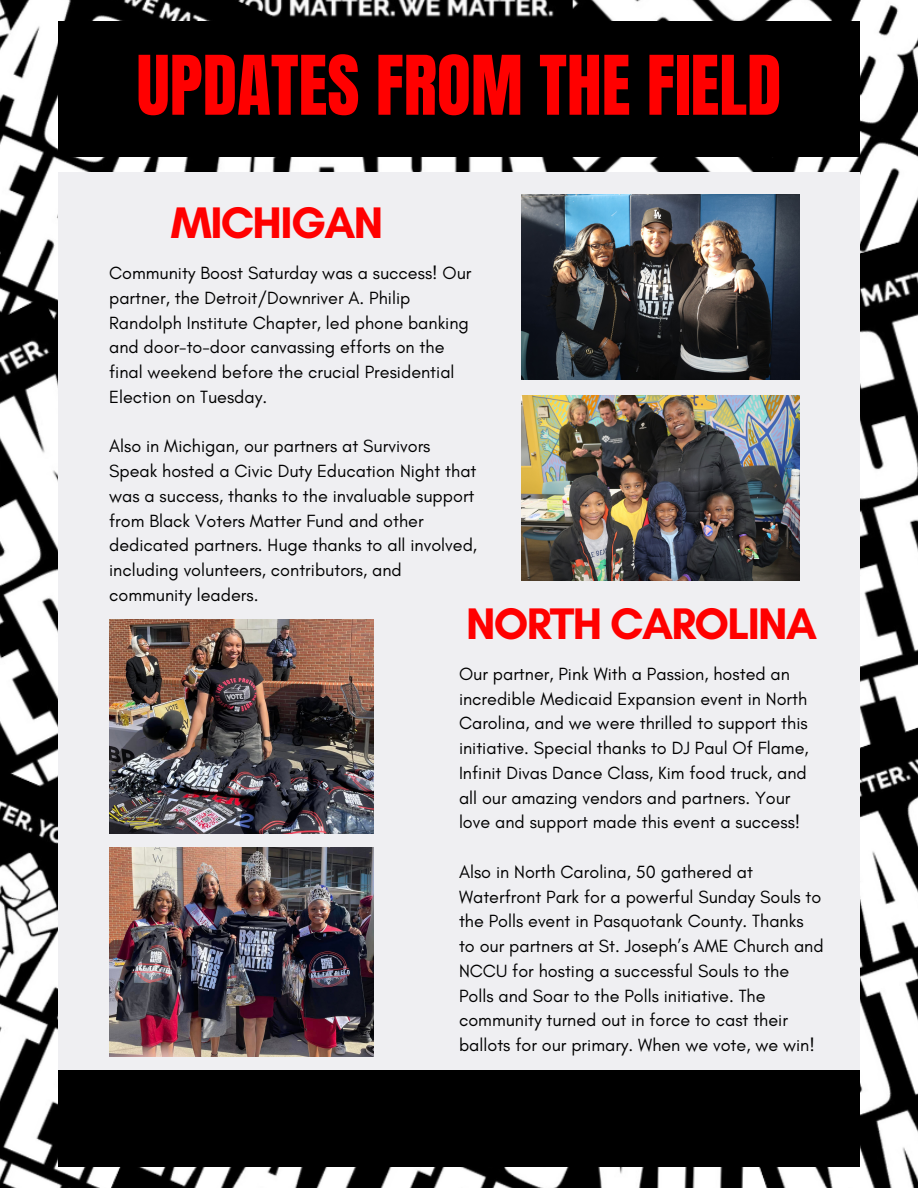
<style>
.page{position:relative;width:918px;height:1188px;background:#fff}
.page>*{position:absolute;margin:0;border:0;box-sizing:border-box;transform-origin:0 0}
.t1{font:69.75px "Anton";color:#f00}
.t2{font:700 45px "Glacial Indifference";letter-spacing:-.035em;color:#f00}
.t3{font:18px/24.8px "Glacial Indifference";color:#000}
</style>
<div class="page">
<img style="left:0;top:0;width:918px;height:1188px">
<div style="left:58px;top:21px;width:802px;height:135px;background:#000"></div>
<div style="left:58px;top:173px;width:802px;height:905px;background:#efeff2"></div>
<div style="left:58px;top:1070px;width:802px;height:97px;background:#000"></div>
<img style="left:522px;top:396px;width:278px;height:184px">
<img style="left:522px;top:195px;width:278px;height:184px">
<img style="left:109px;top:620px;width:264px;height:213px">
<img style="left:109px;top:847px;width:264px;height:209px">
<h2 class="t1" style="left:137px;top:35px;width:646px">UPDATES FROM THE FIELD</h2>
<p class="t2" style="left:171px;top:195px;width:214px">MICHIGAN</p>
<p class="t3" style="left:109px;top:260px;width:364px">Community Boost Saturday was a success! Our partner, the Detroit/Downriver A. Philip Randolph Institute Chapter, led phone banking and door-to-door canvassing efforts on the final weekend before the crucial Presidential Election on Tuesday.</p>
<p class="t3" style="left:109px;top:434px;width:370px">Also in Michigan, our partners at Survivors Speak hosted a Civic Duty Education Night that was a success, thanks to the invaluable support from Black Voters Matter Fund and other dedicated partners. Huge thanks to all involved, including volunteers, contributors, and community leaders.</p>
<p class="t2" style="left:466px;top:596px;width:353px">NORTH CAROLINA</p>
<p class="t3" style="left:459px;top:661px;width:351px">Our partner, Pink With a Passion, hosted an incredible Medicaid Expansion event in North Carolina, and we were thrilled to support this initiative. Special thanks to DJ Paul Of Flame, Infinit Divas Dance Class, Kim food truck, and all our amazing vendors and partners. Your love and support made this event a success!</p>
<p class="t3" style="left:459px;top:859px;width:366px">Also in North Carolina, 50 gathered at Waterfront Park for a powerful Sunday Souls to the Polls event in Pasquotank County. Thanks to our partners at St. Joseph’s AME Church and NCCU for hosting a successful Souls to the Polls and Soar to the Polls initiative. The community turned out in force to cast their ballots for our primary. When we vote, we win!</p>
</div>
